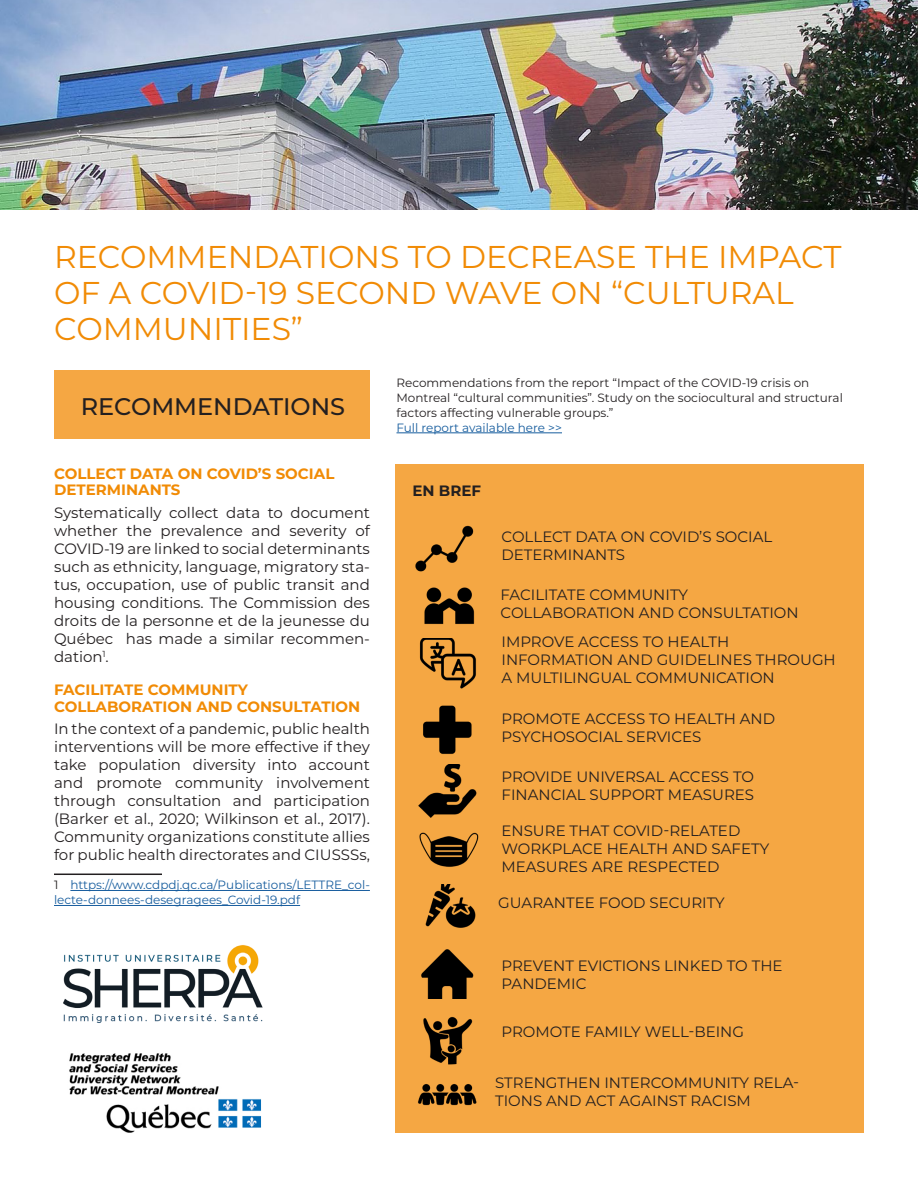
<style>
.page{position:relative;width:918px;height:1188px;background:#fff}
.page>*{position:absolute;margin:0;border:0;box-sizing:border-box;transform-origin:0 0}
.t1{font:31.5px/36px "Montserrat";color:#f18b05}
.t2{font:500 24px "Montserrat";color:#231f20}
.paragraphe_synthese{font:15px/18px "Montserrat";color:#231f20}
.titre_2_synthese{font:700 15px/16.5px "Montserrat";color:#f18b05}
.titre_2_synthese-2{font:700 15px "Montserrat";color:#231f20}
.paragraphe_synthese-2{font:12px/15px "Montserrat";color:#231f20}
.notes{font:12px/15px "Montserrat";color:#175d9e}
.s1{color:#231f20}
.s2{color:#175d9e}
</style>
<div class="page">
<img style="left:0;top:0;width:918px;height:210px">
<div style="left:54px;top:370px;width:316px;height:69px;background:#f5a743"></div>
<hr style="left:54px;top:874px;width:108px;height:1px;background:#231f20">
<hr style="left:70px;top:890px;width:300px;height:1px;background:#175d9e">
<hr style="left:54px;top:905px;width:246px;height:1px;background:#175d9e">
<img style="left:63px;top:945px;width:200px;height:78px">
<hr style="left:396px;top:433px;width:166px;height:1px;background:#175d9e">
<img style="left:69px;top:1053px;width:192px;height:80px">
<div style="left:395px;top:464px;width:469px;height:669px;background:#f5a743"></div>
<img style="left:415px;top:525px;width:59px;height:47px">
<img style="left:424px;top:587px;width:51px;height:37px">
<img style="left:419px;top:638px;width:57px;height:50px">
<img style="left:423px;top:705px;width:49px;height:49px">
<img style="left:419px;top:764px;width:58px;height:53px">
<img style="left:419px;top:832px;width:60px;height:35px">
<img style="left:425px;top:884px;width:51px;height:44px">
<img style="left:421px;top:949px;width:53px;height:50px">
<img style="left:423px;top:1016px;width:50px;height:49px">
<img style="left:418px;top:1084px;width:59px;height:22px">
<p class="t1" style="left:54px;top:238px;width:789px">RECOMMENDATIONS TO DECREASE THE IMPACT<br>OF A COVID-19 SECOND WAVE ON “CULTURAL<br>COMMUNITIES”</p>
<p class="t2" style="left:81px;top:390px;width:266px">RECOMMENDATIONS</p>
<p class="titre_2_synthese" style="left:54px;top:465px;width:282px">COLLECT DATA ON COVID’S SOCIAL<br>DETERMINANTS</p>
<p class="paragraphe_synthese" style="left:54px;top:503px;width:317px;text-align:justify">Systematically collect data to document whether the prevalence and severity of COVID-19 are linked to social determinants such as ethnicity, language, migratory sta&shy;tus, occupation, use of public transit and housing conditions. The Commission des droits de la personne et de la jeunesse du Québec has made a similar recommen&shy;dation<sup>1</sup>.</p>
<p class="titre_2_synthese" style="left:54px;top:681px;width:308px">FACILITATE COMMUNITY<br>COLLABORATION AND CONSULTATION</p>
<p class="paragraphe_synthese" style="left:54px;top:719px;width:317px;text-align:justify">In the context of a pandemic, public health interventions will be more effective if they take population diversity into account and promote community involvement through consultation and participation (Barker et al., 2020; Wilkinson et al., 2017).<br>Community organizations constitute allies for public health directorates and CIUSSSs,</p>
<p class="notes" style="left:54px;top:877px;width:317px"><span class="s1">1</span> https://www.cdpdj.qc.ca/Publications/LETTRE_col&shy;lecte-donnees-desegragees_Covid-19.pdf</p>
<p class="paragraphe_synthese-2" style="left:396px;top:374px;width:448px">Recommendations from the report “Impact of the COVID-19 crisis on Montreal “cultural communities”. Study on the sociocultural and structural factors affecting vulnerable groups.”<br><span class="s2">Full report available here &gt;&gt;</span></p>
<p class="titre_2_synthese-2" style="left:412px;top:480px;width:70px">EN BREF</p>
<p class="paragraphe_synthese" style="left:502px;top:527px;width:272px">COLLECT DATA ON COVID’S SOCIAL<br>DETERMINANTS</p>
<p class="paragraphe_synthese" style="left:500px;top:585px;width:300px">FACILITATE COMMUNITY<br>COLLABORATION AND CONSULTATION</p>
<p class="paragraphe_synthese" style="left:502px;top:632px;width:336px">IMPROVE ACCESS TO HEALTH<br>INFORMATION AND GUIDELINES THROUGH<br>A MULTILINGUAL COMMUNICATION</p>
<p class="paragraphe_synthese" style="left:502px;top:709px;width:275px">PROMOTE ACCESS TO HEALTH AND<br>PSYCHOSOCIAL SERVICES</p>
<p class="paragraphe_synthese" style="left:502px;top:767px;width:254px">PROVIDE UNIVERSAL ACCESS TO<br>FINANCIAL SUPPORT MEASURES</p>
<p class="paragraphe_synthese" style="left:502px;top:821px;width:269px">ENSURE THAT COVID-RELATED<br>WORKPLACE HEALTH AND SAFETY<br>MEASURES ARE RESPECTED</p>
<p class="paragraphe_synthese" style="left:498px;top:893px;width:228px">GUARANTEE FOOD SECURITY</p>
<p class="paragraphe_synthese" style="left:502px;top:956px;width:283px">PREVENT EVICTIONS LINKED TO THE<br>PANDEMIC</p>
<p class="paragraphe_synthese" style="left:502px;top:1022px;width:244px">PROMOTE FAMILY WELL-BEING</p>
<p class="paragraphe_synthese" style="left:495px;top:1073px;width:305px">STRENGTHEN INTERCOMMUNITY RELA-<br>TIONS AND ACT AGAINST RACISM</p>
</div>
